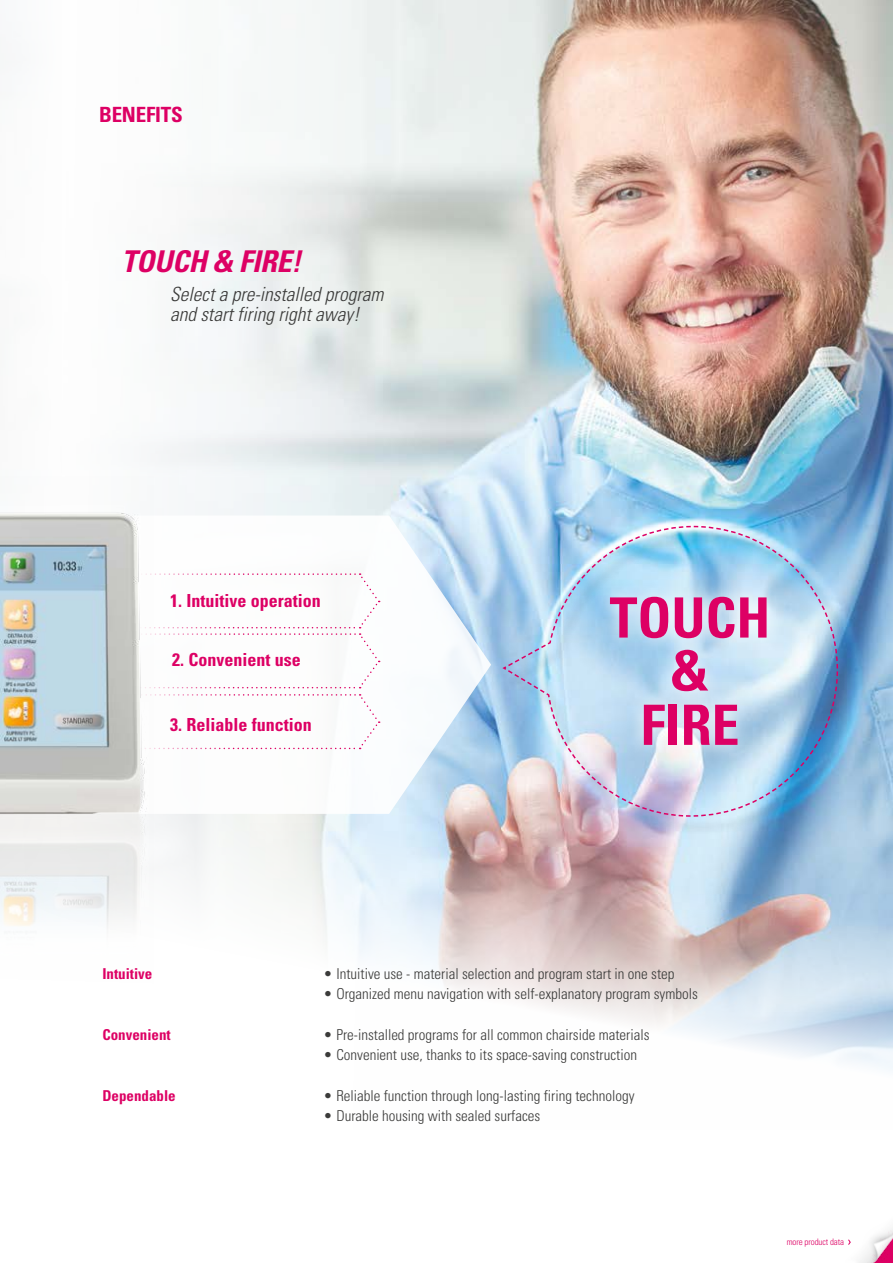
<style>
.page{position:relative;width:893px;height:1263px;background:#fff}
.page>*{position:absolute;margin:0;border:0;box-sizing:border-box;transform-origin:0 0}
.t1{font:italic 700 condensed 30px "Univers LT Std";letter-spacing:-.01em;color:#dd0064}
.t2{font:700 condensed 21px "Univers LT Std";letter-spacing:-.01em;color:#dd0064}
.t3{font:italic 300 condensed 19.5px/20.2px "Univers LT Std";color:#3b3b3a}
.t4{font:700 condensed 18px "Univers LT Std";color:#dd0064}
.t5{font:300 condensed 15px "Univers LT Std";color:#3b3b3a}
.t6{font:700 condensed 15px "Univers LT Std";color:#dd0064}
.t7{font:300 condensed 9px "Univers LT Std";letter-spacing:-.01em;color:#dd0064}
</style>
<div class="page">
<img style="left:153px;top:0;width:740px;height:1070px">
<svg style="left:153px;top:515px;width:338px;height:299px"></svg>
<svg style="left:153px;top:694px;width:227px;height:55px"></svg>
<svg style="left:153px;top:573px;width:227px;height:115px"></svg>
<img style="left:0;top:512px;width:153px;height:416px">
<div style="left:506px;top:528px;width:351px;height:307px;background:#000;opacity:.4"></div>
<img style="left:505px;top:525px;width:334px;height:292px">
<img style="left:859px;top:1228px;width:34px;height:35px">
<svg style="left:848px;top:1239px;width:3px;height:6px"></svg>
<h2 class="t2" style="left:99px;top:101px;width:85px">BENEFITS</h2>
<h1 class="t1" style="left:121px;top:243px;width:181px">TOUCH &amp; FIRE!</h1>
<h3 class="t3" style="left:170px;top:284px;width:215px">Select a pre-installed program and start firing right away!</h3>
<p class="t4" style="left:170px;top:590px;width:152px">1. Intuitive operation</p>
<p class="t4" style="left:172px;top:648px;width:130px">2. Convenient use</p>
<p class="t4" style="left:170px;top:714px;width:143px">3. Reliable function</p>
<p class="t6" style="left:102px;top:964px;width:52px">Intuitive</p>
<p class="t6" style="left:102px;top:1025px;width:70px">Convenient</p>
<p class="t6" style="left:102px;top:1086px;width:75px">Dependable</p>
<p class="t5" style="left:324px;top:965px;width:352px">• Intuitive use - material selection and program start in one step</p>
<p class="t5" style="left:324px;top:985px;width:376px">• Organized menu navigation with self-explanatory program symbols</p>
<p class="t5" style="left:324px;top:1025px;width:327px">• Pre-installed programs for all common chairside materials</p>
<p class="t5" style="left:324px;top:1046px;width:315px">• Convenient use, thanks to its space-saving construction</p>
<p class="t5" style="left:324px;top:1086px;width:312px">• Reliable function through long-lasting firing technology</p>
<p class="t5" style="left:324px;top:1106px;width:218px">• Durable housing with sealed surfaces</p>
<p class="t7" style="left:787px;top:1236px;width:59px">more product data</p>
</div>
